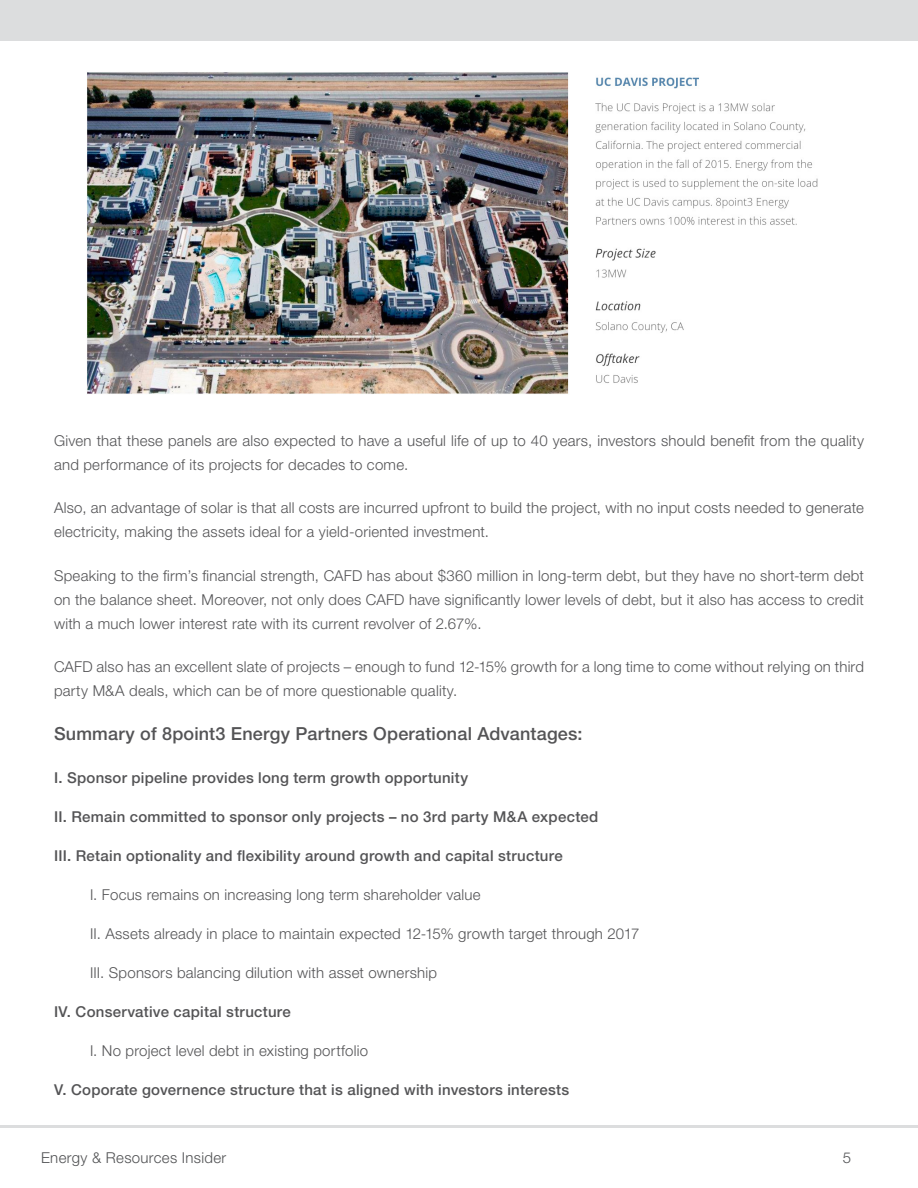
<style>
.page{position:relative;width:918px;height:1188px;background:#fff}
.page>*{position:absolute;margin:0;border:0;box-sizing:border-box;transform-origin:0 0}
.t1{font:500 18px "Helvetica Neue LT Pro";letter-spacing:.01em;color:#545456}
.t2{font:300 15px/24px "Helvetica Neue LT Pro";letter-spacing:.015em;color:#545456}
.t3{font:500 15px "Helvetica Neue LT Pro";letter-spacing:.015em;color:#545456}
.t4{font:300 15px "Helvetica Neue LT Pro";letter-spacing:.02em;color:#515254}
</style>
<div class="page">
<hr style="left:0;top:1126px;width:918px;height:2px;background:#dcddde">
<div style="left:0;top:0;width:918px;height:41px;background:#dcddde"></div>
<img style="left:87px;top:72px;width:731px;height:322px">
<p class="t2" style="left:54px;top:428px;width:812px">Given that these panels are also expected to have a useful life of up to 40 years, investors should benefit from the quality and performance of its projects for decades to come.</p>
<p class="t2" style="left:54px;top:496px;width:811px">Also, an advantage of solar is that all costs are incurred upfront to build the project, with no input costs needed to generate electricity, making the assets ideal for a yield-oriented investment.</p>
<p class="t2" style="left:54px;top:563px;width:812px;text-align:justify">Speaking to the firm’s financial strength, CAFD has about $360 million in long-term debt, but they have no short-term debt on the balance sheet. Moreover, not only does CAFD have significantly lower levels of debt, but it also has access to credit with a much lower interest rate with its current revolver of 2.67%.</p>
<p class="t2" style="left:54px;top:655px;width:812px">CAFD also has an excellent slate of projects – enough to fund 12-15% growth for a long time to come without relying on third party M&amp;A deals, which can be of more questionable quality.</p>
<p class="t1" style="left:54px;top:723px;width:530px">Summary of 8point3 Energy Partners Operational Advantages:</p>
<p class="t3" style="left:54px;top:769px;width:416px">I. Sponsor pipeline provides long term growth opportunity</p>
<p class="t3" style="left:54px;top:808px;width:546px">II. Remain committed to sponsor only projects – no 3rd party M&amp;A expected</p>
<p class="t3" style="left:54px;top:847px;width:510px">III. Retain optionality and flexibility around growth and capital structure</p>
<p class="t2" style="left:90px;top:883px;width:392px">I. Focus remains on increasing long term shareholder value</p>
<p class="t2" style="left:90px;top:922px;width:551px">II. Assets already in place to maintain expected 12-15% growth target through 2017</p>
<p class="t2" style="left:90px;top:961px;width:349px">III. Sponsors balancing dilution with asset ownership</p>
<p class="t3" style="left:54px;top:1003px;width:238px">IV. Conservative capital structure</p>
<p class="t2" style="left:90px;top:1039px;width:280px">I. No project level debt in existing portfolio</p>
<p class="t3" style="left:54px;top:1081px;width:517px">V. Coporate governence structure that is aligned with investors interests</p>
<p class="t4" style="left:41px;top:1148px;width:187px">Energy &amp; Resources Insider</p>
<p class="t4" style="left:843px;top:1148px;width:10px">5</p>
</div>
